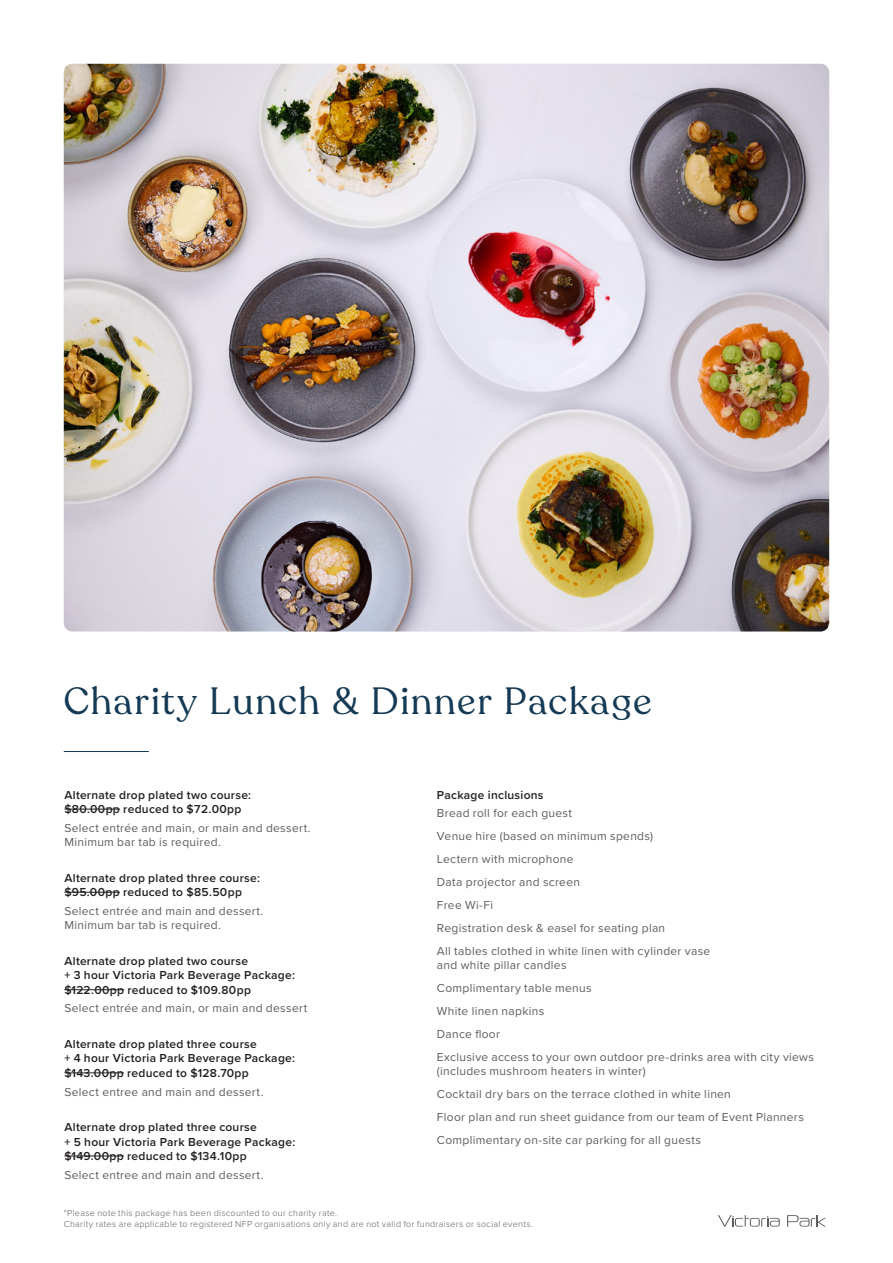
<style>
.page{position:relative;width:893px;height:1263px;background:#fff}
.page>*{position:absolute;margin:0;border:0;box-sizing:border-box;transform-origin:0 0}
.t1{font:37.5px "Recoleta";letter-spacing:.04em;color:#143a55}
.t2{font:12px/23px "Proxima Nova";letter-spacing:.025em;color:#5d5d5d}
.t3{font:600 12px/14.4px "Proxima Nova";letter-spacing:.025em;color:#231f20}
.t4{font:300 9px/10.8px "Proxima Nova";letter-spacing:.035em;color:#5d5d5d}
</style>
<div class="page">
<svg style="left:718px;top:1215px;width:62px;height:12px"></svg>
<svg style="left:787px;top:1215px;width:39px;height:11px"></svg>
<img style="left:64px;top:64px;width:765px;height:567px">
<hr style="left:64px;top:751px;width:85px;height:1px;background:#143a55">
<hr style="left:64px;top:809px;width:56px;height:1px;background:#231f20">
<hr style="left:64px;top:892px;width:56px;height:1px;background:#231f20">
<hr style="left:64px;top:989px;width:60px;height:1px;background:#231f20">
<hr style="left:64px;top:1072px;width:60px;height:1px;background:#231f20">
<hr style="left:64px;top:1155px;width:60px;height:1px;background:#231f20">
<h1 class="t1" style="left:64px;top:678px;width:589px">Charity Lunch &amp; Dinner Package</h1>
<p class="t3" style="left:64px;top:787px;width:188px">Alternate drop plated two course: $80.00pp reduced to $72.00pp</p>
<p class="t2" style="left:64px;top:820px;width:248px;line-height:14.4px">Select entrée and main, or main and dessert.<br>Minimum bar tab is required.</p>
<p class="t3" style="left:64px;top:870px;width:197px">Alternate drop plated three course: $95.00pp reduced to $85.50pp</p>
<p class="t2" style="left:64px;top:903px;width:201px;line-height:14.4px">Select entrée and main and dessert.<br>Minimum bar tab is required.</p>
<p class="t3" style="left:64px;top:953px;width:232px">Alternate drop plated two course<br>+ 3 hour Victoria Park Beverage Package: $122.00pp reduced to $109.80pp</p>
<p class="t2" style="left:64px;top:996px;width:244px">Select entrée and main, or main and dessert</p>
<p class="t3" style="left:64px;top:1036px;width:232px">Alternate drop plated three course<br>+ 4 hour Victoria Park Beverage Package: $143.00pp reduced to $128.70pp</p>
<p class="t2" style="left:64px;top:1079px;width:201px">Select entree and main and dessert.</p>
<p class="t3" style="left:64px;top:1120px;width:232px">Alternate drop plated three course<br>+ 5 hour Victoria Park Beverage Package: $149.00pp reduced to $134.10pp</p>
<p class="t2" style="left:64px;top:1162px;width:201px">Select entree and main and dessert.</p>
<p class="t3" style="left:437px;top:787px;width:108px">Package inclusions</p>
<p class="t2" style="left:437px;top:801px;width:275px">Bread roll for each guest<br>Venue hire (based on minimum spends)<br>Lectern with microphone<br>Data projector and screen<br>Free Wi-Fi<br>Registration desk &amp; easel for seating plan<br>All tables clothed in white linen with cylinder vase</p>
<p class="t2" style="left:437px;top:953px;width:379px">and white pillar candles<br>Complimentary table menus<br>White linen napkins<br>Dance floor<br>Exclusive access to your own outdoor pre-drinks area with city views</p>
<p class="t2" style="left:437px;top:1059px;width:368px">(includes mushroom heaters in winter)<br>Cocktail dry bars on the terrace clothed in white linen<br>Floor plan and run sheet guidance from our team of Event Planners Complimentary on-site car parking for all guests</p>
<p class="t4" style="left:64px;top:1207px;width:471px">*Please note this package has been discounted to our charity rate.<br>Charity rates are applicable to registered NFP organisations only and are not valid for fundraisers or social events.</p>
</div>
